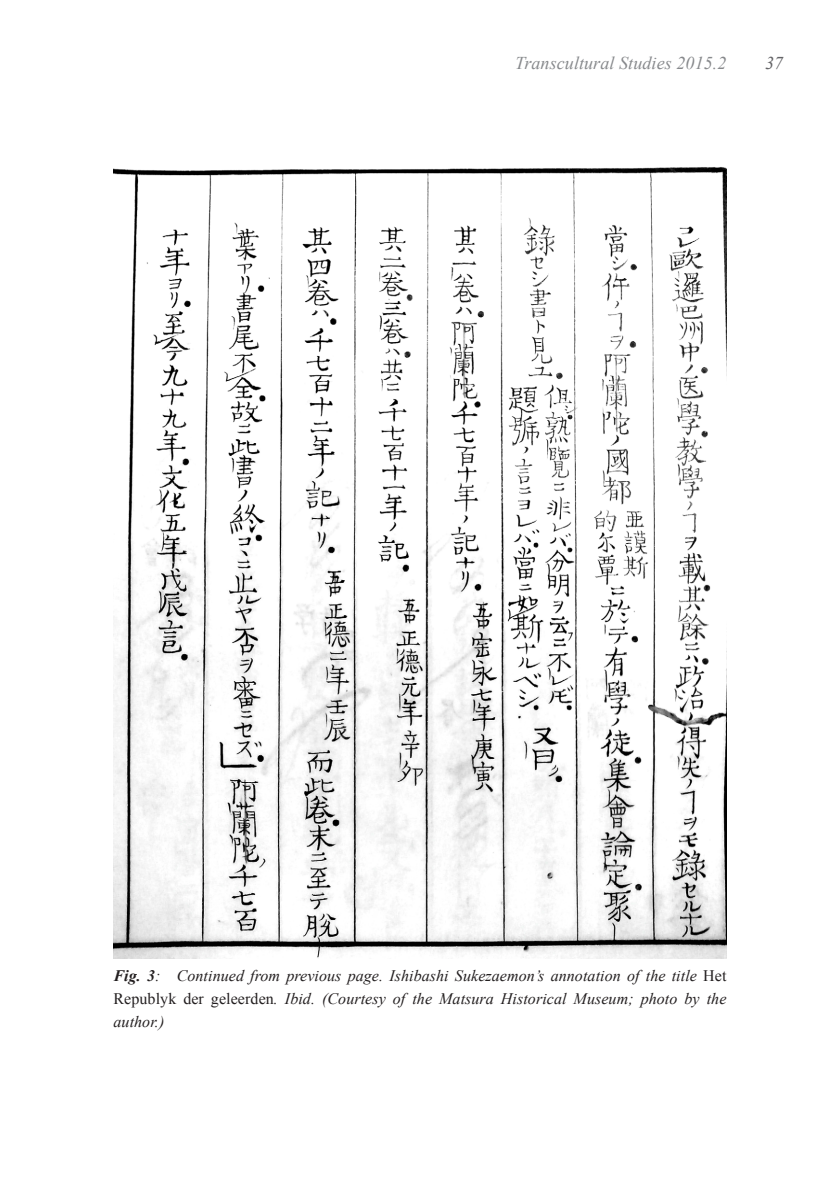
<style>
.page{position:relative;width:840px;height:1191px;background:#fff}
.page>*{position:absolute;margin:0;border:0;box-sizing:border-box;transform-origin:0 0}
.t1{font:italic 18px "Times New Roman";letter-spacing:.005em;color:#87898c}
.t2{font:italic 18px "Times New Roman";color:#636366}
.Image_Captions{font:italic 16px/22.8px "Times New Roman";letter-spacing:.005em;color:#231f20;text-align:justify}
.s1{font-weight:700}
.s2{font-style:normal}
</style>
<div class="page">
<img style="left:113px;top:167px;width:613px;height:791px">
<p class="t1" style="left:515px;top:51px;width:212px">Transcultural Studies 2015.2</p>
<p class="t2" style="left:764px;top:51px;width:20px">37</p>
<p class="Image_Captions" style="left:113px;top:963px;width:614px"><span class="s1">Fig. 3</span>: Continued from previous page. Ishibashi Sukezaemon’s annotation of the title <span class="s2">Het Republyk der geleerden</span>. Ibid. (Courtesy of the Matsura Historical Museum; photo by the author.)</p>
</div>
